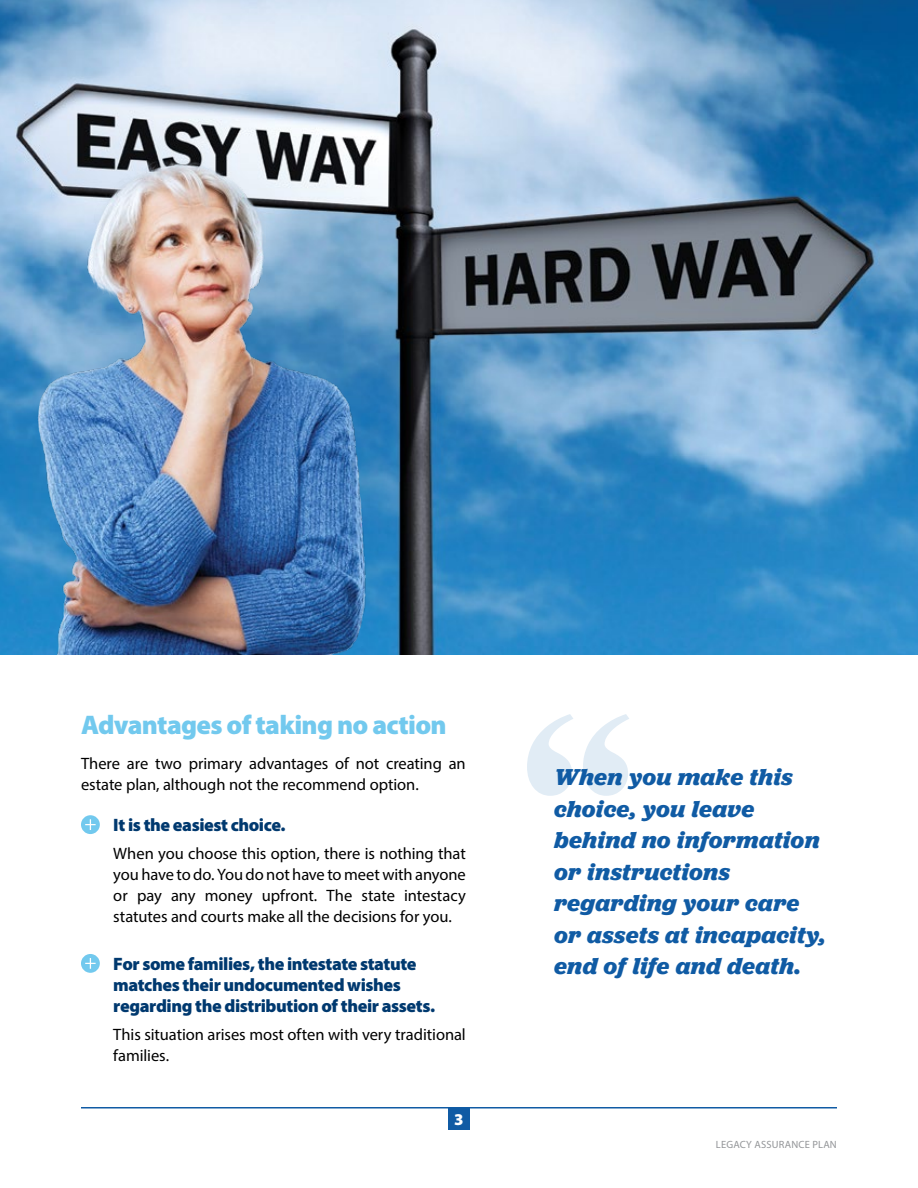
<style>
.page{position:relative;width:918px;height:1188px;background:#fff}
.page>*{position:absolute;margin:0;border:0;box-sizing:border-box;transform-origin:0 0}
.t1{font:900 27px "Myriad Pro";letter-spacing:-.025em;color:#72c9ee}
.t2{font:italic 700 24px/31.5px "Jubilat";letter-spacing:.015em;color:#105ba4}
.t3{font:900 18px/21px "Myriad Pro";letter-spacing:-.025em;color:#00396f}
.t4{font:16.5px/21px "Myriad Pro";letter-spacing:-.005em;color:#000}
.t5{font:900 16.5px "Myriad Pro";color:#fff}
.t6{font:10.5px "Myriad Pro";letter-spacing:.02em;color:#939598}
</style>
<div class="page">
<hr style="left:81px;top:1107px;width:756px;height:1px;background:#105ba4">
<div style="left:448px;top:1108px;width:22px;height:22px;background:#105ba4"></div>
<img style="left:0;top:0;width:918px;height:654px">
<svg style="left:527px;top:714px;width:102px;height:82px"></svg>
<img style="left:0;top:156px;width:386px;height:498px">
<div style="left:81px;top:815px;width:19px;height:19px;background:#72c9ee;border-radius:50%"></div>
<svg style="left:85px;top:819px;width:11px;height:11px"></svg>
<div style="left:81px;top:954px;width:19px;height:19px;background:#72c9ee;border-radius:50%"></div>
<svg style="left:85px;top:958px;width:11px;height:11px"></svg>
<h1 class="t1" style="left:81px;top:707px;width:367px">Advantages of taking no action</h1>
<p class="t4" style="left:81px;top:753px;width:386px">There are two primary advantages of not creating an estate plan, although not the recommend option.</p>
<p class="t3" style="left:113px;top:814px;width:174px">It is the easiest choice.</p>
<p class="t4" style="left:113px;top:843px;width:354px;text-align:justify">When you choose this option, there is nothing that you have to do. You do not have to meet with anyone or pay any money upfront. The state intestacy statutes and courts make all the decisions for you.</p>
<p class="t3" style="left:113px;top:953px;width:323px">For some families, the intestate statute matches their undocumented wishes regarding the distribution of their assets.</p>
<p class="t4" style="left:113px;top:1023px;width:354px">This situation arises most often with very traditional families.</p>
<p class="t5" style="left:454px;top:1109px;width:11px">3</p>
<h2 class="t2" style="left:554px;top:761px;width:273px">When you make this choice, you leave behind no information or instructions regarding your care or assets at incapacity, end of life and death.</h2>
<p class="t6" style="left:716px;top:1138px;width:122px">LEGACY ASSURANCE PLAN</p>
</div>
